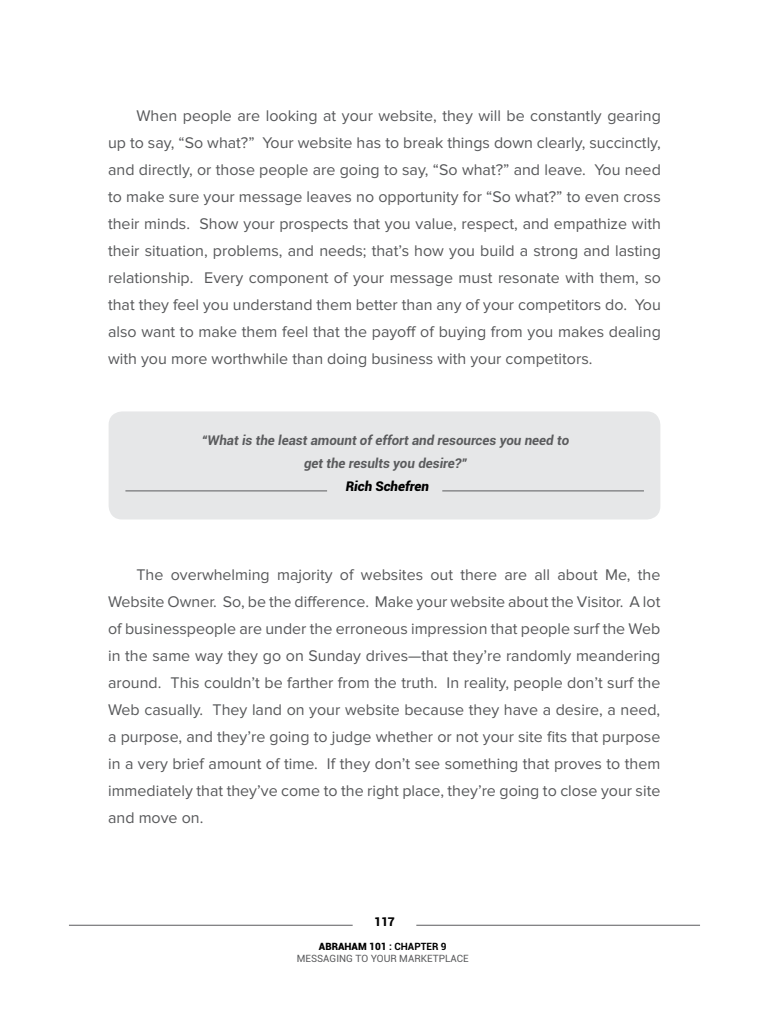
<style>
.page{position:relative;width:769px;height:1025px;background:#fff}
.page>*{position:absolute;margin:0;border:0;box-sizing:border-box;transform-origin:0 0}
.t1{font:16px/27px "Proxima Nova";color:#58595b;text-align:justify}
.t2{font:italic 700 13.3px/23.3px "Roboto";color:#5a5b5d;text-align:center}
.t3{font:italic 900 13.3px "Roboto";color:#000}
.t4{font:900 12px "Roboto";color:#000}
.t5{font:10px/12px "Roboto";color:#5a5b5d;text-align:center}
.s1{font-weight:900;color:#000}
.s2{font-weight:700;color:#000}
</style>
<div class="page">
<hr style="left:69px;top:924px;width:283px;height:1px;background:#5a5b5d">
<hr style="left:416px;top:924px;width:283px;height:1px;background:#5a5b5d">
<div style="left:108px;top:411px;width:552px;height:108px;background:#e6e7e8;border-radius:14px"></div>
<hr style="left:442px;top:490px;width:201px;height:1px;background:#5a5b5d">
<hr style="left:125px;top:490px;width:202px;height:1px;background:#5a5b5d">
<p class="t1" style="left:108px;top:102px;width:554px;text-indent:28px">When people are looking at your website, they will be constantly gearing up to say, “So what?” Your website has to break things down clearly, succinctly, and directly, or those people are going to say, “So what?” and leave. You need to make sure your message leaves no opportunity for “So what?” to even cross their minds. Show your prospects that you value, respect, and empathize with their situation, problems, and needs; that’s how you build a strong and lasting relationship. Every component of your message must resonate with them, so that they feel you understand them better than any of your competitors do. You also want to make them feel that the payoff of buying from you makes dealing with you more worthwhile than doing business with your competitors.</p>
<p class="t2" style="left:202px;top:428px;width:368px">“What is the least amount of effort and resources you need to get the results you desire?”</p>
<p class="t3" style="left:345px;top:477px;width:85px">Rich Schefren</p>
<p class="t1" style="left:108px;top:561px;width:553px;text-indent:28px">The overwhelming majority of websites out there are all about Me, the Website Owner. So, be the difference. Make your website about the Visitor. A lot of businesspeople are under the erroneous impression that people surf the Web in the same way they go on Sunday drives—that they’re randomly meandering around. This couldn’t be farther from the truth. In reality, people don’t surf the Web casually. They land on your website because they have a desire, a need, a purpose, and they’re going to judge whether or not your site fits that purpose in a very brief amount of time. If they don’t see something that proves to them immediately that they’ve come to the right place, they’re going to close your site and move on.</p>
<p class="t4" style="left:374px;top:913px;width:22px">117</p>
<p class="t5" style="left:297px;top:940px;width:173px"><span class="s1">ABRAHAM 101</span> <span class="s2">: CHAPTER 9<br></span>MESSAGING TO YOUR MARKETPLACE</p>
</div>
